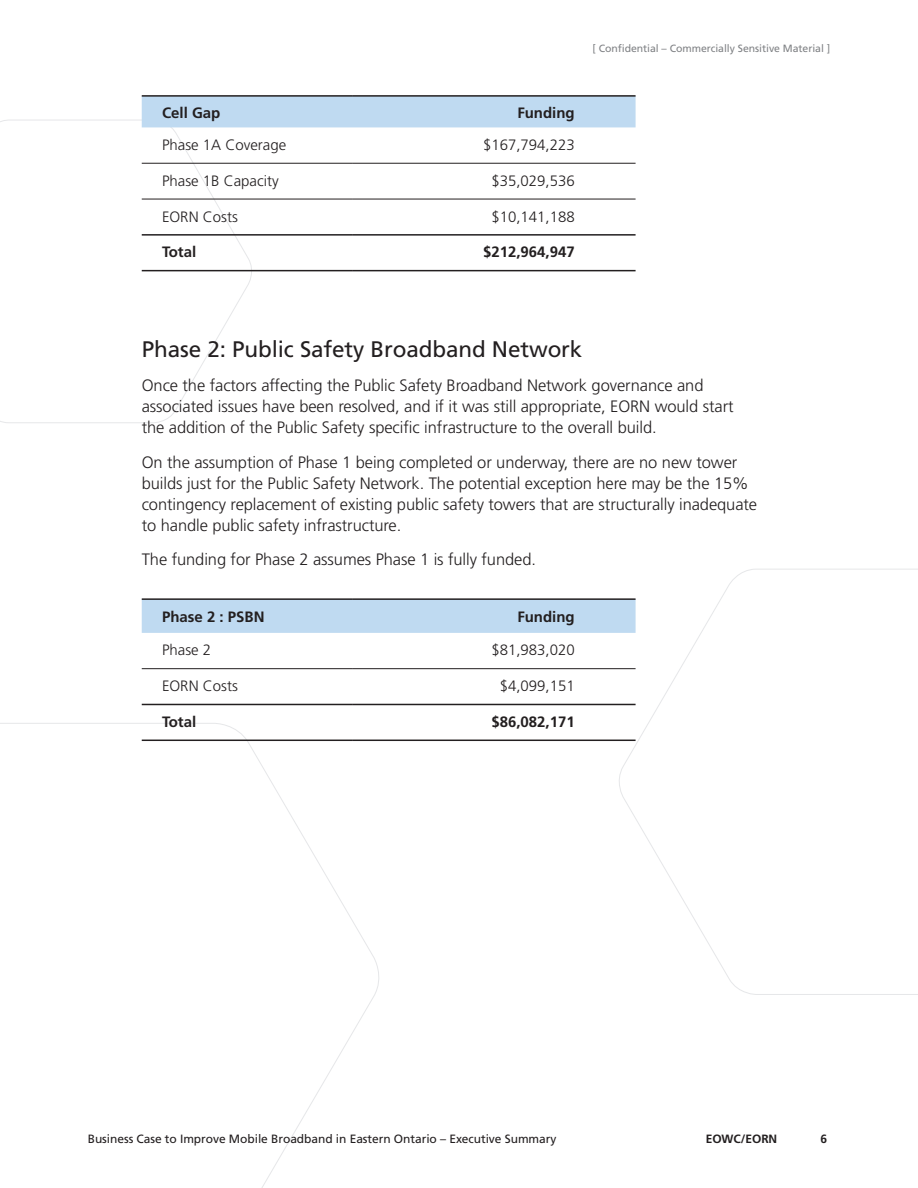
<style>
.page{position:relative;width:918px;height:1188px;background:#fff}
.page>*{position:absolute;margin:0;border:0;box-sizing:border-box;transform-origin:0 0}
.t1{font:22.5px "Frutiger";letter-spacing:-.005em;color:#231f20}
.t2{font:300 16.5px/21px "Frutiger";letter-spacing:-.005em;color:#231f20}
.t3{font:300 15px "Frutiger";color:#231f20}
.t4{font:700 15px "Frutiger";color:#231f20}
.t5{font:12px "Frutiger";letter-spacing:-.005em;color:#231f20}
.t6{font:700 12px "Frutiger";letter-spacing:-.005em;color:#231f20}
.t7{font:10.5px "Frutiger";letter-spacing:-.005em;color:#808285}
</style>
<div class="page">
<svg style="left:0;top:723px;width:385px;height:465px"></svg>
<svg style="left:0;top:119px;width:256px;height:304px"></svg>
<svg style="left:614px;top:569px;width:304px;height:426px"></svg>
<div style="left:142px;top:97px;width:494px;height:30px;background:#bfdaf1"></div>
<hr style="left:142px;top:163px;width:210px;height:1px;background:#231f20">
<hr style="left:352px;top:163px;width:284px;height:1px;background:#231f20">
<hr style="left:142px;top:199px;width:210px;height:1px;background:#231f20">
<hr style="left:352px;top:199px;width:284px;height:1px;background:#231f20">
<hr style="left:142px;top:95px;width:210px;height:2px;background:#231f20">
<hr style="left:352px;top:95px;width:284px;height:2px;background:#231f20">
<hr style="left:142px;top:234px;width:210px;height:2px;background:#231f20">
<hr style="left:352px;top:234px;width:284px;height:2px;background:#231f20">
<hr style="left:142px;top:270px;width:210px;height:1px;background:#231f20">
<hr style="left:352px;top:270px;width:284px;height:1px;background:#231f20">
<div style="left:142px;top:600px;width:494px;height:33px;background:#bfdaf1"></div>
<hr style="left:142px;top:668px;width:210px;height:1px;background:#231f20">
<hr style="left:352px;top:668px;width:284px;height:1px;background:#231f20">
<hr style="left:142px;top:598px;width:210px;height:2px;background:#231f20">
<hr style="left:352px;top:598px;width:284px;height:2px;background:#231f20">
<hr style="left:142px;top:704px;width:210px;height:1px;background:#231f20">
<hr style="left:352px;top:704px;width:284px;height:1px;background:#231f20">
<hr style="left:142px;top:740px;width:210px;height:1px;background:#231f20">
<hr style="left:352px;top:740px;width:284px;height:1px;background:#231f20">
<p class="t7" style="left:592px;top:42px;width:239px">[ Confidential – Commercially Sensitive Material ]</p>
<p class="t4" style="left:162px;top:104px;width:60px">Cell Gap</p>
<p class="t4" style="left:517px;top:104px;width:59px">Funding</p>
<p class="t3" style="left:162px;top:136px;width:126px">Phase 1A Coverage</p>
<p class="t3" style="left:483px;top:136px;width:93px">$167,794,223</p>
<p class="t3" style="left:162px;top:172px;width:118px">Phase 1B Capacity</p>
<p class="t3" style="left:491px;top:172px;width:85px">$35,029,536</p>
<p class="t3" style="left:162px;top:208px;width:77px">EORN Costs</p>
<p class="t3" style="left:491px;top:208px;width:85px">$10,141,188</p>
<p class="t4" style="left:162px;top:243px;width:36px">Total</p>
<p class="t4" style="left:483px;top:243px;width:93px">$212,964,947</p>
<h1 class="t1" style="left:142px;top:336px;width:442px">Phase 2: Public Safety Broadband Network</h1>
<p class="t2" style="left:142px;top:375px;width:593px">Once the factors affecting the Public Safety Broadband Network governance and associated issues have been resolved, and if it was still appropriate, EORN would start the addition of the Public Safety specific infrastructure to the overall build.</p>
<p class="t2" style="left:142px;top:452px;width:617px">On the assumption of Phase 1 being completed or underway, there are no new tower builds just for the Public Safety Network. The potential exception here may be the 15% contingency replacement of existing public safety towers that are structurally inadequate to handle public safety infrastructure.</p>
<p class="t2" style="left:142px;top:549px;width:396px">The funding for Phase 2 assumes Phase 1 is fully funded.</p>
<p class="t4" style="left:162px;top:608px;width:104px">Phase 2 : PSBN</p>
<p class="t4" style="left:517px;top:608px;width:59px">Funding</p>
<p class="t3" style="left:162px;top:642px;width:51px">Phase 2</p>
<p class="t3" style="left:491px;top:642px;width:85px">$81,983,020</p>
<p class="t3" style="left:162px;top:678px;width:77px">EORN Costs</p>
<p class="t3" style="left:500px;top:678px;width:77px">$4,099,151</p>
<p class="t4" style="left:162px;top:713px;width:36px">Total</p>
<p class="t4" style="left:491px;top:713px;width:85px">$86,082,171</p>
<p class="t5" style="left:88px;top:1132px;width:470px">Business Case to Improve Mobile Broadband in Eastern Ontario – Executive Summary</p>
<p class="t6" style="left:706px;top:1132px;width:73px">EOWC/EORN</p>
<p class="t6" style="left:821px;top:1132px;width:8px">6</p>
</div>
